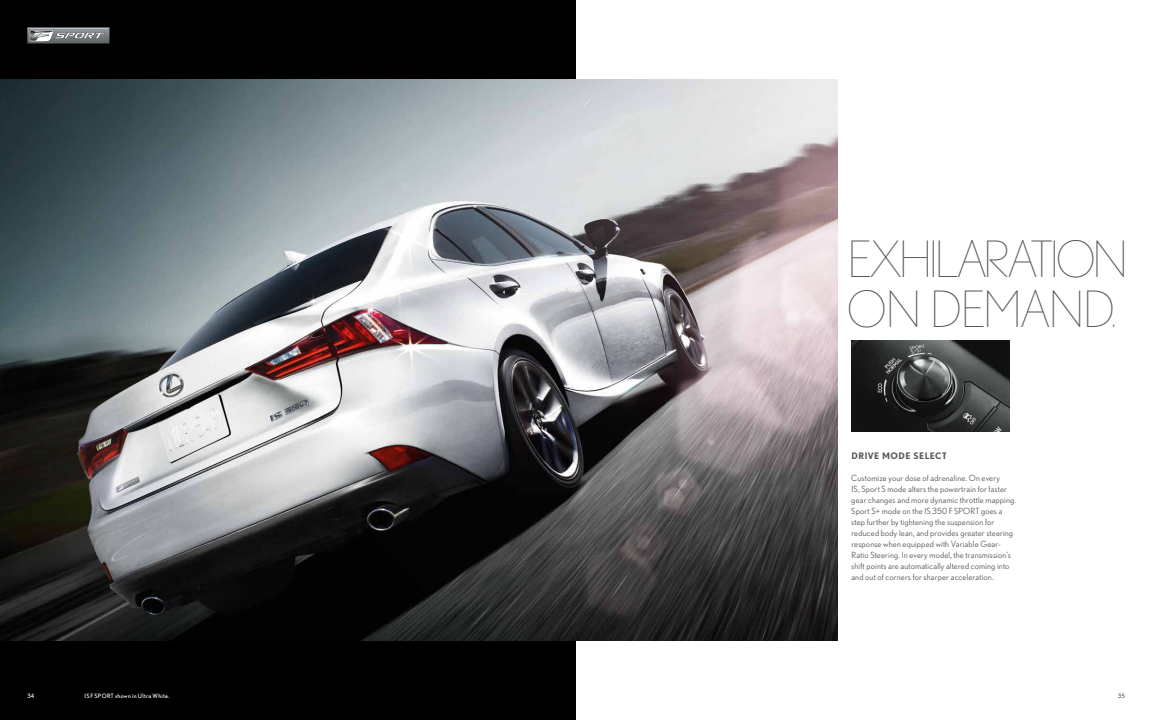
<style>
.page{position:relative;width:1152px;height:720px;background:#fff}
.page>*{position:absolute;margin:0;border:0;box-sizing:border-box;transform-origin:0 0}
.Headlines-light{font:200 50px/50px "Nobel";letter-spacing:-.06em;color:#58595b}
.Body_copy{font:700 9px "Nobel";letter-spacing:.05em;color:#58595b}
.Body_copy-2{font:8.5px/11px "Nobel";letter-spacing:.02em;color:#58595b}
.Captions{font:6px "Nobel";letter-spacing:.05em;color:#fff}
.t1{font:6px "Nobel";color:#58595b}
.s1{font-size:30px}
</style>
<div class="page">
<div style="left:0;top:0;width:576px;height:720px;background:#000"></div>
<svg style="left:27px;top:27px;width:83px;height:17px"></svg>
<img style="left:851px;top:341px;width:159px;height:91px">
<img style="left:0;top:79px;width:838px;height:562px">
<p class="Headlines-light" style="left:847px;top:234px;width:283px">EXHILARATION<br>ON DEMAND<span class="s1">.</span></p>
<p class="Body_copy" style="left:851px;top:450px;width:97px">DRIVE MODE SELECT</p>
<p class="Body_copy-2" style="left:851px;top:472px;width:166px">Customize your dose of adrenaline. On every<br>IS, Sport S mode alters the powertrain for faster gear changes and more dynamic throttle mapping.<br>Sport S+ mode on the IS 350 F SPORT goes a step further by tightening the suspension for reduced body lean, and provides greater steering response when equipped with Variable Gear-Ratio Steering. In every model, the transmission’s shift points are automatically altered coming into and out of corners for sharper acceleration.</p>
<p class="Captions" style="left:27px;top:692px;width:9px">34</p>
<p class="Captions" style="left:84px;top:692px;width:87px">IS F SPORT shown in Ultra White.</p>
<p class="t1" style="left:1118px;top:692px;width:9px">35</p>
</div>
